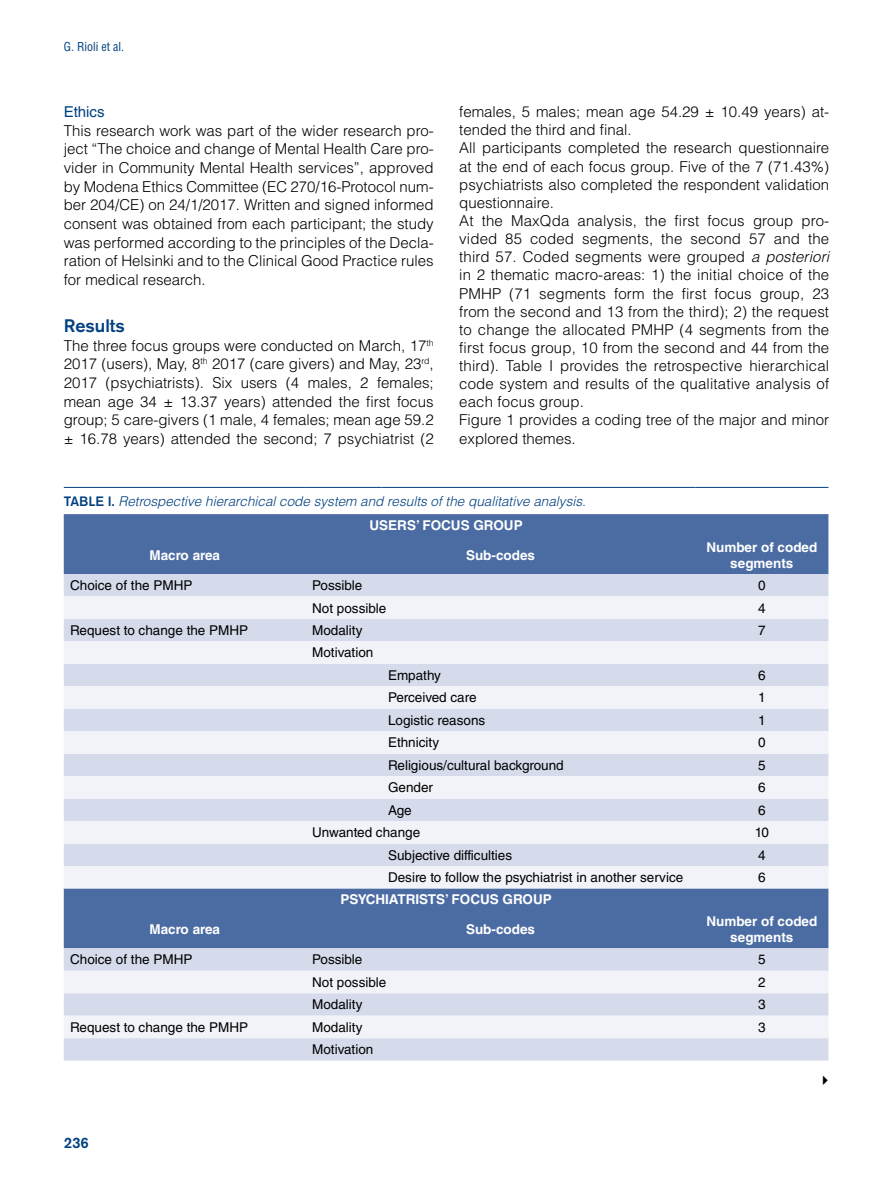
<style>
.page{position:relative;width:893px;height:1191px;background:#fff}
.page>*{position:absolute;margin:0;border:0;box-sizing:border-box;transform-origin:0 0}
.t1{font:500 18px "Akzidenz Grotesk BQ";color:#004080}
.t2{font:300 15px/18.1px "Helvetica LT Std";color:#000;text-align:justify}
.t3{font:15px "Helvetica LT Std";color:#004080}
.t4{font:500 15px "Akzidenz Grotesk BQ";color:#004080}
.t5{font:13.5px "Helvetica LT Std";color:#000}
.t6{font:700 13.5px/16.5px "Helvetica LT Std";color:#fff;text-align:center}
.t7{font:italic 300 13.5px/24.2px "Helvetica LT Std";color:#004080}
.t8{font:condensed 12px "Helvetica LT Std";color:#004080}
.s1{font-style:italic}
.s2{font-family:"Akzidenz Grotesk BQ";font-weight:500;font-style:normal}
.s3{font-weight:700;font-style:normal;color:#fff}
</style>
<div class="page">
<div style="left:64px;top:514px;width:764px;height:60px;background:#4b6ca3"></div>
<div style="left:64px;top:574px;width:764px;height:486px;background:#d6dbeb"></div>
<svg style="left:64px;top:596px;width:764px;height:442px"></svg>
<hr style="left:64px;top:487px;width:242px;height:1px;background:#004080">
<hr style="left:306px;top:487px;width:76px;height:1px;background:#004080">
<hr style="left:382px;top:487px;width:313px;height:1px;background:#004080">
<hr style="left:695px;top:487px;width:133px;height:1px;background:#004080">
<p class="t8" style="left:64px;top:39px;width:62px">G. Rioli et al.</p>
<p class="t3" style="left:64px;top:103px;width:42px">Ethics</p>
<p class="t2" style="left:64px;top:121px;width:371px;line-height:18.6px">This research work was part of the wider research pro&shy;ject “The choice and change of Mental Health Care pro&shy;vider in Community Mental Health services”, approved by Modena Ethics Committee (EC 270/16-Protocol num&shy;ber 204/CE) on 24/1/2017. Written and signed informed consent was obtained from each participant; the study was performed according to the principles of the Decla&shy;ration of Helsinki and to the Clinical Good Practice rules for medical research.</p>
<p class="t1" style="left:64px;top:315px;width:63px">Results</p>
<p class="t2" style="left:64px;top:336px;width:371px;line-height:18.6px">The three focus groups were conducted on March, 17<sup>th </sup>2017 (users), May, 8<sup>th</sup> 2017 (care givers) and May, 23<sup>rd</sup>, 2017 (psychiatrists). Six users (4 males, 2 females; mean age 34 ± 13.37 years) attended the first focus group; 5 care-givers (1 male, 4 females; mean age 59.2 ± 16.78 years) attended the second; 7 psychiatrist (2</p>
<p class="t2" style="left:459px;top:102px;width:371px;text-align:left">females, 5 males; mean age 54.29 ± 10.49 years) at&shy;tended the third and final.<br>All participants completed the research questionnaire at the end of each focus group. Five of the 7 (71.43%) psychiatrists also completed the respondent validation questionnaire.<br>At the MaxQda analysis, the first focus group pro&shy;vided 85 coded segments, the second 57 and the third 57. Coded segments were grouped <span class="s1">a posteriori </span>in 2 thematic macro-areas: 1) the initial choice of the PMHP (71 segments form the first focus group, 23 from the second and 13 from the third); 2) the request to change the allocated PMHP (4 segments from the first focus group, 10 from the second and 44 from the third). Table I provides the retrospective hierarchical code system and results of the qualitative analysis of each focus group.<br>Figure 1 provides a coding tree of the major and minor explored themes.</p>
<p class="t7" style="left:369px;top:489px;width:218px;text-indent:-306px"><span class="s2">TABLE I.</span> Retrospective hierarchical code system and results of the qualitative analysis.<br><span class="s3">USERS’ FOCUS GROUP</span></p>
<p class="t6" style="left:149px;top:546px;width:72px">Macro area</p>
<p class="t6" style="left:466px;top:546px;width:71px">Sub-codes</p>
<p class="t6" style="left:706px;top:538px;width:113px">Number of coded segments</p>
<p class="t5" style="left:70px;top:577px;width:124px">Choice of the PMHP</p>
<p class="t5" style="left:312px;top:577px;width:52px">Possible</p>
<p class="t5" style="left:758px;top:577px;width:9px">0</p>
<p class="t5" style="left:312px;top:600px;width:76px">Not possible</p>
<p class="t5" style="left:758px;top:600px;width:9px">4</p>
<p class="t5" style="left:70px;top:622px;width:180px">Request to change the PMHP</p>
<p class="t5" style="left:312px;top:622px;width:52px">Modality</p>
<p class="t5" style="left:758px;top:622px;width:9px">7</p>
<p class="t5" style="left:312px;top:645px;width:63px">Motivation</p>
<p class="t5" style="left:388px;top:667px;width:54px">Empathy</p>
<p class="t5" style="left:758px;top:667px;width:9px">6</p>
<p class="t5" style="left:388px;top:690px;width:90px">Perceived care</p>
<p class="t5" style="left:758px;top:690px;width:9px">1</p>
<p class="t5" style="left:388px;top:712px;width:99px">Logistic reasons</p>
<p class="t5" style="left:758px;top:712px;width:9px">1</p>
<p class="t5" style="left:388px;top:734px;width:53px">Ethnicity</p>
<p class="t5" style="left:758px;top:734px;width:9px">0</p>
<p class="t5" style="left:388px;top:757px;width:177px">Religious/cultural background</p>
<p class="t5" style="left:758px;top:757px;width:9px">5</p>
<p class="t5" style="left:388px;top:779px;width:47px">Gender</p>
<p class="t5" style="left:758px;top:779px;width:9px">6</p>
<p class="t5" style="left:388px;top:802px;width:25px">Age</p>
<p class="t5" style="left:758px;top:802px;width:9px">6</p>
<p class="t5" style="left:312px;top:824px;width:110px">Unwanted change</p>
<p class="t5" style="left:755px;top:824px;width:16px">10</p>
<p class="t5" style="left:388px;top:847px;width:126px">Subjective difficulties</p>
<p class="t5" style="left:758px;top:847px;width:9px">4</p>
<p class="t5" style="left:388px;top:869px;width:297px">Desire to follow the psychiatrist in another service</p>
<p class="t5" style="left:758px;top:869px;width:9px">6</p>
<p class="t6" style="left:340px;top:891px;width:213px">PSYCHIATRISTS’ FOCUS GROUP</p>
<p class="t6" style="left:149px;top:921px;width:72px">Macro area</p>
<p class="t6" style="left:466px;top:921px;width:71px">Sub-codes</p>
<p class="t6" style="left:706px;top:912px;width:113px">Number of coded segments</p>
<p class="t5" style="left:70px;top:952px;width:124px">Choice of the PMHP</p>
<p class="t5" style="left:312px;top:952px;width:52px">Possible</p>
<p class="t5" style="left:758px;top:952px;width:9px">5</p>
<p class="t5" style="left:312px;top:974px;width:76px">Not possible</p>
<p class="t5" style="left:758px;top:974px;width:9px">2</p>
<p class="t5" style="left:312px;top:996px;width:52px">Modality</p>
<p class="t5" style="left:758px;top:996px;width:9px">3</p>
<p class="t5" style="left:70px;top:1019px;width:180px">Request to change the PMHP</p>
<p class="t5" style="left:312px;top:1019px;width:52px">Modality</p>
<p class="t5" style="left:758px;top:1019px;width:9px">3</p>
<p class="t5" style="left:312px;top:1041px;width:63px">Motivation</p>
<p class="t4" style="left:64px;top:1134px;width:27px">236</p>
</div>
